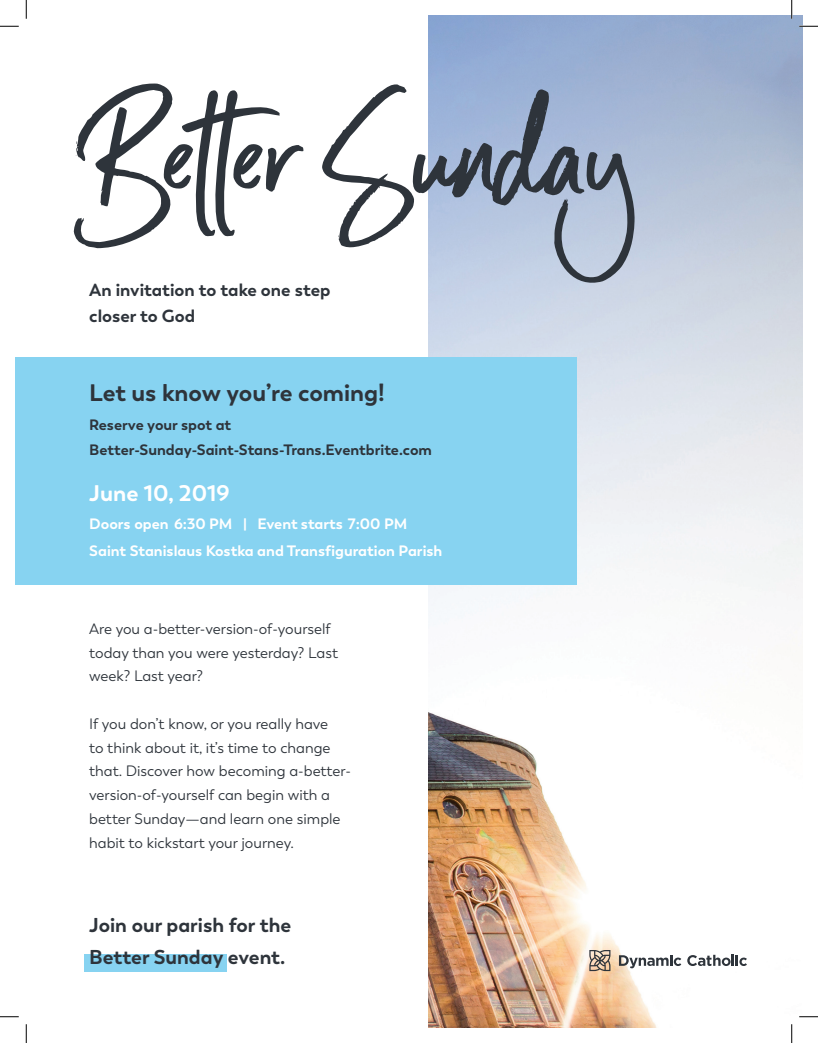
<style>
.page{position:relative;width:818px;height:1043px;background:#fff}
.page>*{position:absolute;margin:0;border:0;box-sizing:border-box;transform-origin:0 0}
.t1{font:700 23.75px "Boston";color:#2e343b}
.t2{font:700 22.5px "Boston";color:#fff}
.t3{font:700 20px/32.5px "Boston";color:#2e343b}
.t4{font:700 17.5px/25px "Boston";color:#2e343b}
.t5{font:15px/23.8px "Boston";color:#2e343b}
.t6{font:700 15px "Boston";color:#fff}
.t7{font:700 15px "Boston";color:#2e343b}
</style>
<div class="page">
<img style="left:429px;top:15px;width:373px;height:1013px">
<div style="left:15px;top:357px;width:562px;height:227px;background:#87d3f1"></div>
<div style="left:84px;top:953px;width:142px;height:18px;background:#87d3f1"></div>
<svg style="left:74px;top:83px;width:229px;height:165px"></svg>
<svg style="left:322px;top:84px;width:313px;height:205px"></svg>
<svg style="left:589px;top:950px;width:21px;height:21px"></svg>
<svg style="left:619px;top:954px;width:62px;height:14px"></svg>
<svg style="left:687px;top:954px;width:60px;height:12px"></svg>
<svg style="left:0;top:25px;width:19px;height:2px"></svg>
<svg style="left:799px;top:25px;width:19px;height:2px"></svg>
<svg style="left:0;top:1016px;width:19px;height:1px"></svg>
<svg style="left:799px;top:1015px;width:19px;height:2px"></svg>
<svg style="left:25px;top:0;width:2px;height:19px"></svg>
<svg style="left:25px;top:1024px;width:2px;height:18px"></svg>
<svg style="left:790px;top:0;width:2px;height:19px"></svg>
<svg style="left:790px;top:1024px;width:2px;height:18px"></svg>
<p class="t4" style="left:89px;top:278px;width:243px">An invitation to take one step closer to God</p>
<p class="t1" style="left:89px;top:378px;width:297px">Let us know you’re coming!</p>
<p class="t7" style="left:89px;top:415px;width:144px">Reserve your spot at</p>
<p class="t7" style="left:89px;top:440px;width:344px">Better-Sunday-Saint-Stans-Trans.Eventbrite.com</p>
<p class="t2" style="left:89px;top:479px;width:142px">June 10, 2019</p>
<p class="t6" style="left:89px;top:514px;width:319px">Doors open 6:30 PM | Event starts 7:00 PM</p>
<p class="t6" style="left:89px;top:541px;width:354px">Saint Stanislaus Kostka and Transfiguration Parish</p>
<p class="t5" style="left:89px;top:617px;width:250px">Are you a-better-version-of-yourself today than you were yesterday? Last week? Last year?</p>
<p class="t5" style="left:89px;top:712px;width:263px">If you don’t know, or you really have<br>to think about it, it’s time to change that. Discover how becoming a-better&shy;version-of-yourself can begin with a better Sunday—and learn one simple habit to kickstart your journey.</p>
<p class="t3" style="left:89px;top:908px;width:203px">Join our parish for the<br>Better Sunday event.</p>
</div>
